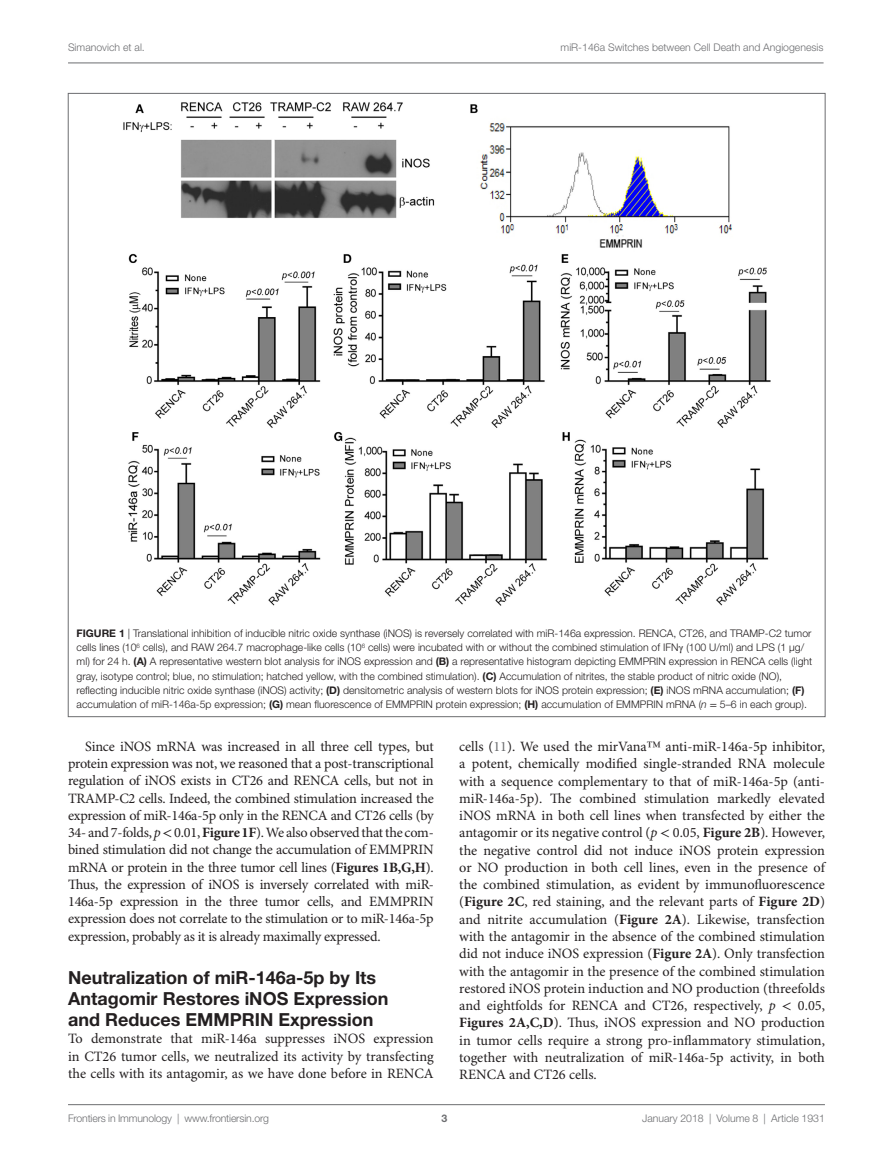
<style>
.page{position:relative;width:893px;height:1170px;background:#fff}
.page>*{position:absolute;margin:0;border:0;box-sizing:border-box;transform-origin:0 0}
.t1{font:700 18px/21px "Helvetica Neue LT Std";color:#231f20}
.t2{font:14.25px/17.2px "Minion Pro";letter-spacing:-.005em;color:#231f20;text-align:justify}
.t3{font:300 10.5px/14.2px "Helvetica Neue LT Std";color:#231f20}
.t4{font:300 10.5px "Helvetica Neue LT Std";color:#6c6d70}
.t5{font:700 10.5px "Helvetica Neue LT Std";color:#6c6d70}
.s1{font-weight:700}
.s2{font-family:"STIX General";font-weight:400}
.s3{font-style:italic}
.s4{font-family:"STIX General"}
.s5{color:#6c6d70}
</style>
<div class="page">
<img style="left:123px;top:102px;width:648px;height:504px">
<hr style="left:68px;top:1104px;width:757px;height:1px;background:#6c6d70">
<hr style="left:68px;top:63px;width:755px;height:1px;background:#6c6d70">
<p class="t4" style="left:68px;top:41px;width:78px">Simanovich et al.</p>
<p class="t4" style="left:561px;top:41px;width:264px">miR-146a Switches between Cell Death and Angiogenesis</p>
<p class="t3" style="left:77px;top:625px;width:737px"><span class="s1">Figure 1</span> | Translational inhibition of inducible nitric oxide synthase (iNOS) is reversely correlated with miR-146a expression. RENCA, CT26, and TRAMP-C2 tumor cells lines (10<sup>6</sup> cells), and RAW 264.7 macrophage-like cells (10<sup>6</sup> cells) were incubated with or without the combined stimulation of IFN<span class="s2">γ</span> (100 U/ml) and LPS (1 µg/ ml) for 24 h. <span class="s1">(A)</span> A representative western blot analysis for iNOS expression and <span class="s1">(B)</span> a representative histogram depicting EMMPRIN expression in RENCA cells (light gray, isotype control; blue, no stimulation; hatched yellow, with the combined stimulation). <span class="s1">(C)</span> Accumulation of nitrites, the stable product of nitric oxide (NO), reflecting inducible nitric oxide synthase (iNOS) activity; <span class="s1">(D)</span> densitometric analysis of western blots for iNOS protein expression; <span class="s1">(E)</span> iNOS mRNA accumulation; <span class="s1">(F) </span>accumulation of miR-146a-5p expression; <span class="s1">(G)</span> mean fluorescence of EMMPRIN protein expression; <span class="s1">(H)</span> accumulation of EMMPRIN mRNA (<span class="s3">n</span> <span class="s2">=</span> 5–6 in each group).</p>
<p class="t2" style="left:68px;top:738px;width:367px;text-indent:17px">Since iNOS mRNA was increased in all three cell types, but protein expression was not, we reasoned that a post-transcriptional regulation of iNOS exists in CT26 and RENCA cells, but not in TRAMP-C2 cells. Indeed, the combined stimulation increased the expression of miR-146a-5p only in the RENCA and CT26 cells (by 34- and 7-folds, <span class="s3">p</span><span class="s4">&lt;</span> 0.01, <span class="s1">Figure 1F</span>). We also observed that the com&shy;bined stimulation did not change the accumulation of EMMPRIN mRNA or protein in the three tumor cell lines (<span class="s1">Figures 1B,G,H</span>).<br>Thus, the expression of iNOS is inversely correlated with miR-146a-5p expression in the three tumor cells, and EMMPRIN expression does not correlate to the stimulation or to miR-146a-5p expression, probably as it is already maximally expressed.</p>
<p class="t1" style="left:68px;top:966px;width:322px">Neutralization of miR-146a-5p by Its<br>Antagomir Restores iNOS Expression and Reduces EMMPRIN</p>
<p class="t1" style="left:278px;top:1008px;width:96px">Expression</p>
<p class="t2" style="left:68px;top:1030px;width:367px">To demonstrate that miR-146a suppresses iNOS expression in CT26 tumor cells, we neutralized its activity by transfecting the cells with its antagomir, as we have done before in RENCA</p>
<p class="t2" style="left:459px;top:738px;width:367px">cells (<span class="s5">11</span>). We used the mirVana<span class="s4">™</span> anti-miR-146a-5p inhibitor, a potent, chemically modified single-stranded RNA molecule with a sequence complementary to that of miR-146a-5p (anti&shy;miR-146a-5p). The combined stimulation markedly elevated iNOS mRNA in both cell lines when transfected by either the antagomir or its negative control (<span class="s3">p</span> <span class="s4">&lt;</span> 0.05, <span class="s1">Figure 2B</span>). However, the negative control did not induce iNOS protein expression or NO production in both cell lines, even in the presence of the combined stimulation, as evident by immunofluorescence (<span class="s1">Figure 2C</span>, red staining, and the relevant parts of <span class="s1">Figure 2D</span>) and nitrite accumulation (<span class="s1">Figure 2A</span>). Likewise, transfection with the antagomir in the absence of the combined stimulation did not induce iNOS expression (<span class="s1">Figure 2A</span>). Only transfection with the antagomir in the presence of the combined stimulation restored iNOS protein induction and NO production (threefolds and eightfolds for RENCA and CT26, respectively, <span class="s3">p</span> <span class="s4">&lt;</span> 0.05, <span class="s1">Figures 2A,C,D</span>). Thus, iNOS expression and NO production in tumor cells require a strong pro-inflammatory stimulation, together with neutralization of miR-146a-5p activity, in both RENCA and CT26 cells.</p>
<p class="t4" style="left:68px;top:1111px;width:203px">Frontiers in Immunology | www.frontiersin.org</p>
<p class="t4" style="left:642px;top:1111px;width:184px">January 2018 | Volume 8 | Article 1931</p>
<p class="t5" style="left:441px;top:1111px;width:7px">3</p>
</div>
